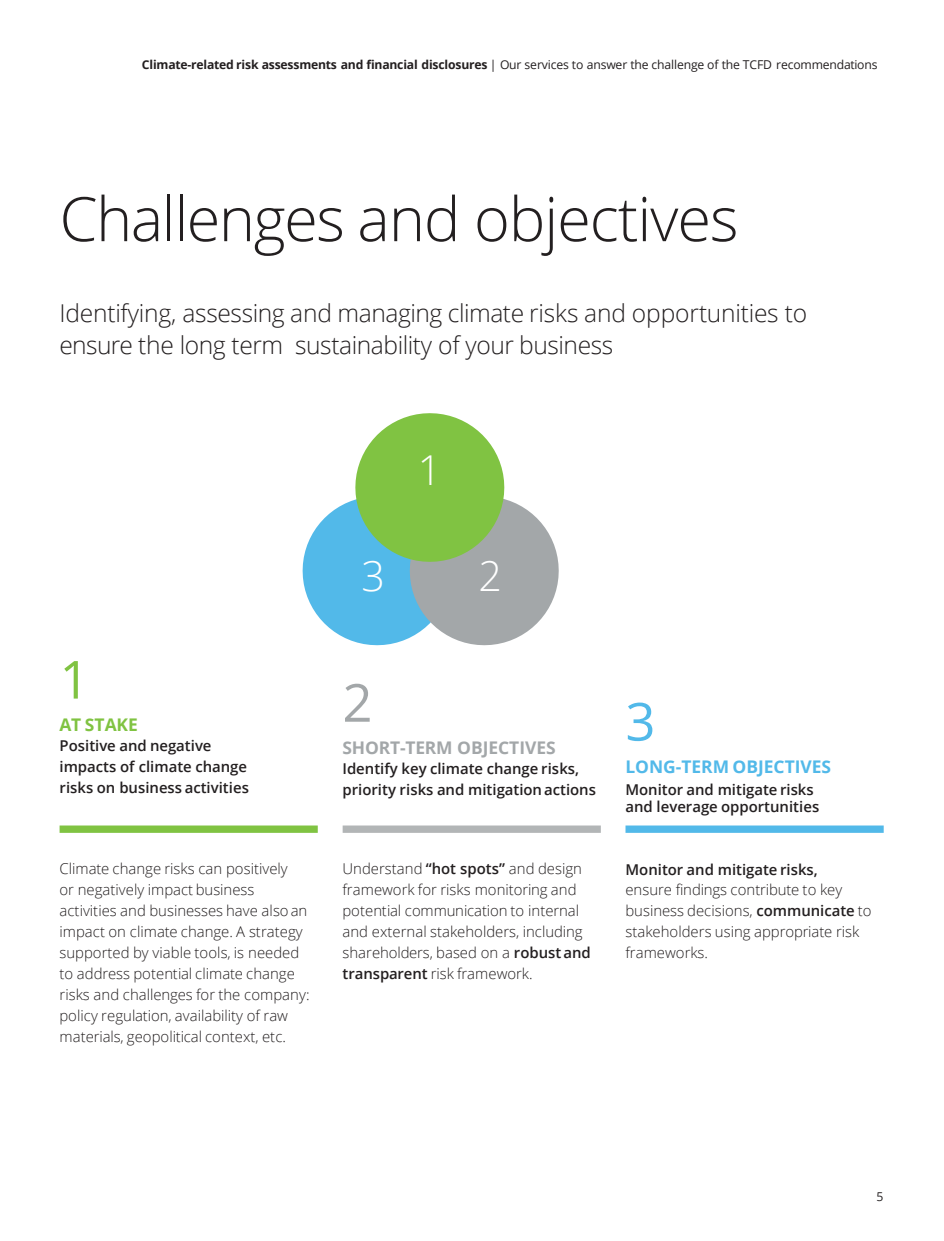
<style>
.page{position:relative;width:944px;height:1241px;background:#fff}
.page>*{position:absolute;margin:0;border:0;box-sizing:border-box;transform-origin:0 0}
.t1{font:300 61.25px "Open Sans";letter-spacing:-.02em;color:#231f20}
.t2{font:52.5px "Open Sans";color:#80c342}
.t3{font:52.5px "Open Sans";color:#a3a7a9}
.t4{font:52.5px "Open Sans";color:#52b9e9}
.t5{font:300 41.12px "Open Sans";color:#fff}
.t6{font:300 24.5px/31.5px "Open Sans";letter-spacing:-.015em;color:#231f20}
.t7{font:700 17.5px "Open Sans";letter-spacing:-.005em;color:#a3a7a9}
.t8{font:700 17.5px "Open Sans";color:#52b9e9}
.t9{font:700 17.5px "Open Sans";color:#80c342}
.t10{font:300 14.88px/21px "Open Sans";color:#231f20}
.t11{font:600 14.88px/21px "Open Sans";color:#231f20}
.t12{font:12.25px "Open Sans";letter-spacing:-.01em;color:#231f20}
.s1{font-weight:700}
.s2{font-weight:600}
</style>
<div class="page">
<div style="left:60px;top:825px;width:258px;height:8px;background:#80c342"></div>
<div style="left:625px;top:825px;width:258px;height:8px;background:#52b9e9"></div>
<div style="left:342px;top:825px;width:258px;height:8px;background:#b2b5b6"></div>
<svg style="left:302px;top:413px;width:256px;height:232px"></svg>
<p class="t12" style="left:142px;top:56px;width:737px"><span class="s1">Climate-related risk assessments and financial disclosures</span> | Our services to answer the challenge of the TCFD recommendations</p>
<h2 class="t1" style="left:59px;top:177px;width:680px">Challenges and objectives</h2>
<p class="t6" style="left:59px;top:297px;width:749px">Identifying, assessing and managing climate risks and opportunities to ensure the long term sustainability of your business</p>
<p class="t5" style="left:418px;top:442px;width:25px">1</p>
<p class="t2" style="left:59px;top:643px;width:32px">1</p>
<p class="t9" style="left:59px;top:712px;width:80px">AT STAKE</p>
<p class="t11" style="left:59px;top:734px;width:191px">Positive and negative impacts of climate change risks on business activities</p>
<p class="t10" style="left:59px;top:857px;width:230px">Climate change risks can positively or negatively impact business</p>
<p class="t10" style="left:59px;top:899px;width:251px">activities and businesses have alsoan impact on climate change. A strategy supported by viable tools, is needed to address potential climate change risks and challenges for the company: policy regulation, availability of raw materials, geopolitical context, etc.</p>
<p class="t5" style="left:361px;top:548px;width:25px">3</p>
<p class="t5" style="left:478px;top:548px;width:25px">2</p>
<p class="t3" style="left:342px;top:667px;width:32px">2</p>
<p class="t7" style="left:342px;top:735px;width:215px">SHORT-TERM OBJECTIVES</p>
<p class="t11" style="left:342px;top:757px;width:255px">Identify key climate change risks, priority risks and mitigationactions</p>
<p class="t4" style="left:625px;top:685px;width:32px">3</p>
<p class="t8" style="left:625px;top:754px;width:207px">LONG-TERM OBJECTIVES</p>
<p class="t11" style="left:625px;top:780px;width:195px;line-height:17.8px">Monitor and mitigate risks and leverage opportunities</p>
<p class="t10" style="left:342px;top:857px;width:250px">Understand <span class="s2">“hot spots”</span> and design framework for risks monitoring and potential communication to internal and external stakeholders, including shareholders, based on a <span class="s2">robustand transparent</span> risk framework.</p>
<p class="t11" style="left:625px;top:859px;width:194px">Monitor and mitigate risks,</p>
<p class="t10" style="left:625px;top:878px;width:247px">ensure findings contribute to key business decisions, <span class="s2">communicate</span> to stakeholders using appropriate risk frameworks.</p>
<p class="t12" style="left:876px;top:1188px;width:8px">5</p>
</div>
